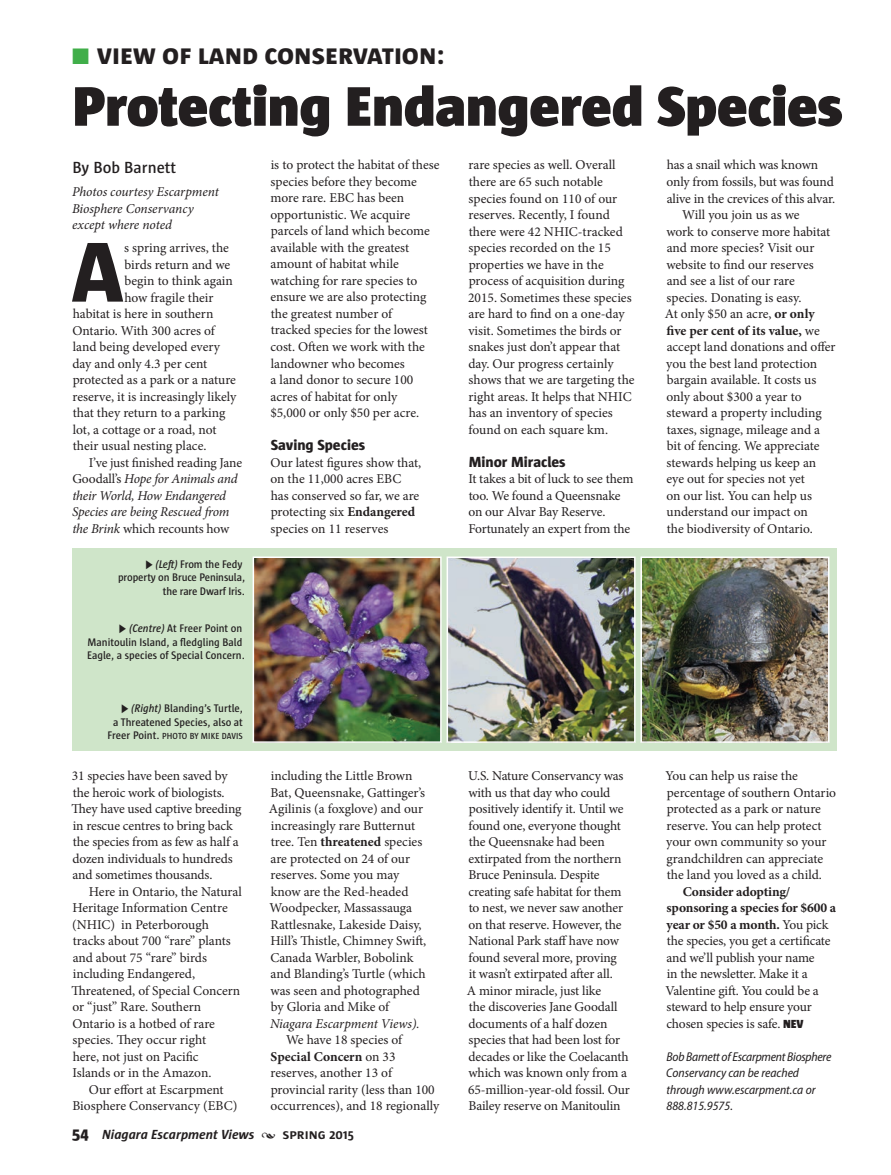
<style>
.page{position:relative;width:891px;height:1175px;background:#fff}
.page>*{position:absolute;margin:0;border:0;box-sizing:border-box;transform-origin:0 0}
.t1{font:800 86.85px "Sun";color:#231f20}
.t2{font:900 57px "Sun";color:#231f20}
.t3{font:800 27px "Sun";color:#231f20}
.t4{font:600 16.5px "Sun";color:#231f20}
.t5{font:800 15px "Sun";color:#231f20}
.t6{font:13.5px/16.5px "Minion Pro";letter-spacing:-.005em;color:#231f20}
.t7{font:italic 13.5px/16.5px "Minion Pro";letter-spacing:-.01em;color:#231f20}
.t8{font:italic 700 13.5px "Sun";color:#231f20}
.t9{font:700 13.5px "Minion Pro";letter-spacing:-.005em;color:#231f20}
.t10{font:italic semi-condensed 12.75px/16.5px "Myriad Pro";color:#231f20}
.t11{font:600 11.25px/13.5px "Sun";color:#231f20;text-align:right;scale:.95 1}
.t12{font:600 9px "Sun";letter-spacing:.015em;color:#231f20;scale:.95 1}
.s1{color:#40ae49}
.s2{font-weight:700}
.s3{font-weight:400}
.s4{font-style:normal}
.s5{font-style:italic}
.s6{font-size:11.25px}
.s7{font-weight:800;font-style:normal;font-size:16.5px}
.s8{font-family:"Minion Pro";font-weight:400;font-style:normal}
.s9{font-family:"Sun";font-weight:900;font-size:12px}
</style>
<div class="page">
<div style="left:72px;top:548px;width:765px;height:203px;background:#cfe5c9"></div>
<img style="left:644px;top:559px;width:183px;height:181px">
<div style="left:641px;top:556px;width:189px;height:187px;border:2px solid #fff"></div>
<img style="left:450px;top:559px;width:183px;height:181px">
<div style="left:447px;top:556px;width:189px;height:187px;border:2px solid #fff"></div>
<img style="left:256px;top:559px;width:183px;height:181px">
<div style="left:253px;top:556px;width:189px;height:187px;border:2px solid #fff"></div>
<h3 class="t3" style="left:72px;top:40px;width:374px"><span class="s1">■</span> View of Land Conservation:</h3>
<h2 class="t2" style="left:72px;top:75px;width:772px">Protecting Endangered Species</h2>
<p class="t4" style="left:72px;top:158px;width:105px">By Bob Barnett</p>
<p class="t7" style="left:72px;top:183px;width:148px">Photos courtesy Escarpment<br>Biosphere Conservancy except where noted</p>
<h1 class="t1" style="left:72px;top:225px;width:54px">A</h1>
<p class="t6" style="left:124px;top:240px;width:106px">s spring arrives, the</p>
<p class="t6" style="left:270px;top:157px;width:171px">is to protect the habitat of these species before they become more rare. EBC has been opportunistic. We acquire parcels of land which become available with the greatest amount of habitat while watching for rare species to ensure we are also protecting the greatest number of<br>tracked species for the lowest cost. Often we work with the landowner who becomes<br>a land donor to secure 100 acres of habitat for only<br>$5,000 or only $50 per acre.</p>
<p class="t5" style="left:271px;top:437px;width:96px">Saving Species</p>
<p class="t6" style="left:270px;top:454px;width:152px">Our latest figures show that, on the 11,000 acres EBC has conserved so far, we are protecting six <span class="s2">Endangered </span>species on 11 reserves</p>
<p class="t6" style="left:468px;top:157px;width:168px">rare species as well. Overall there are 65 such notable species found on 110 of our reserves. Recently, I found there were 42 NHIC-tracked species recorded on the 15 properties we have in the process of acquisition during<br>2015. Sometimes these species are hard to find on a one-day visit. Sometimes the birds or snakes just don’t appear that day. Our progress certainly shows that we are targeting the right areas. It helps that NHIC has an inventory of species found on each square km.</p>
<p class="t5" style="left:469px;top:453px;width:98px">Minor Miracles</p>
<p class="t6" style="left:468px;top:471px;width:167px">It takes a bit of luck to see them too. We found a Queensnake on our Alvar Bay Reserve.<br>Fortunately an expert from the</p>
<p class="t6" style="left:667px;top:157px;width:153px">has a snail which was known</p>
<p class="t6" style="left:666px;top:173px;width:169px">only from fossils, but was found</p>
<p class="t6" style="left:667px;top:190px;width:170px">alive in the crevices of this alvar.</p>
<p class="t6" style="left:682px;top:206px;width:119px">Will you join us as we</p>
<p class="t6" style="left:666px;top:223px;width:165px">work to conserve more habitat</p>
<p class="t6" style="left:667px;top:239px;width:149px">and more species? Visit our</p>
<p class="t6" style="left:666px;top:256px;width:149px">website to find our reserves</p>
<p class="t6" style="left:667px;top:272px;width:130px">and see a list of our rare</p>
<p class="t6" style="left:667px;top:289px;width:136px">species. Donating is easy.</p>
<p class="t6" style="left:665px;top:305px;width:151px">At only $50 an acre, <span class="s2">or only</span></p>
<p class="t9" style="left:666px;top:321px;width:155px">five per cent of its value, <span class="s3">we</span></p>
<p class="t6" style="left:667px;top:338px;width:170px">accept land donations and offer</p>
<p class="t6" style="left:666px;top:355px;width:152px">you the best land protection</p>
<p class="t6" style="left:667px;top:371px;width:151px">bargain available. It costs us</p>
<p class="t6" style="left:666px;top:388px;width:137px">only about $300 a year to</p>
<p class="t6" style="left:667px;top:404px;width:157px">steward a property including</p>
<p class="t6" style="left:667px;top:421px;width:155px">taxes, signage, mileage and a</p>
<p class="t6" style="left:667px;top:437px;width:154px">bit of fencing. We appreciate</p>
<p class="t6" style="left:667px;top:454px;width:151px">stewards helping us keep an</p>
<p class="t6" style="left:666px;top:470px;width:140px">eye out for species not yet</p>
<p class="t6" style="left:666px;top:487px;width:147px">on our list. You can help us</p>
<p class="t6" style="left:667px;top:503px;width:143px">understand our impact on</p>
<p class="t6" style="left:667px;top:520px;width:148px">the biodiversity of Ontario.</p>
<p class="t6" style="left:125px;top:256px;width:107px">birds return and we</p>
<p class="t6" style="left:125px;top:273px;width:110px">begin to think again</p>
<p class="t6" style="left:124px;top:289px;width:91px">how fragile their</p>
<p class="t6" style="left:73px;top:305px;width:142px">habitat is here in southern</p>
<p class="t6" style="left:72px;top:322px;width:144px">Ontario. With 300 acres of</p>
<p class="t6" style="left:73px;top:338px;width:149px">land being developed every</p>
<p class="t6" style="left:72px;top:355px;width:136px">day and only 4.3 per cent</p>
<p class="t6" style="left:73px;top:371px;width:165px">protected as a park or a nature</p>
<p class="t6" style="left:73px;top:388px;width:165px">reserve, it is increasingly likely</p>
<p class="t6" style="left:73px;top:404px;width:154px">that they return to a parking</p>
<p class="t6" style="left:73px;top:421px;width:145px">lot, a cottage or a road, not</p>
<p class="t6" style="left:73px;top:437px;width:135px">their usual nesting place.</p>
<p class="t6" style="left:89px;top:454px;width:155px">I’ve just finished reading Jane</p>
<p class="t7" style="left:72px;top:470px;width:167px"><span class="s4">Goodall’s</span> Hope for Animals and</p>
<p class="t7" style="left:72px;top:487px;width:155px">their World, How Endangered</p>
<p class="t7" style="left:72px;top:503px;width:159px">Species are being Rescued from</p>
<p class="t6" style="left:72px;top:520px;width:159px"><span class="s5">the Brink</span> which recounts how</p>
<p class="t11" style="left:118px;top:557px;width:135px"><span class="s5">(Left)</span> From the Fedy property on Bruce Peninsula, the rare Dwarf Iris.</p>
<p class="t11" style="left:87px;top:622px;width:167px;text-align:left;text-indent:42px"><span class="s5">(Centre)</span> At Freer Point on<br>Manitoulin Island, a fledgling Bald<br>Eagle, a species of Special Concern.</p>
<p class="t11" style="left:113px;top:701px;width:138px"><span class="s5">(Right)</span> Blanding’s Turtle,<br>a Threatened Species, also at</p>
<p class="t12" style="left:107px;top:731px;width:144px"><span class="s6">Freer Point.</span> PHOTO BY MIKE DAVIS</p>
<p class="t6" style="left:71px;top:767px;width:172px">31 species have been saved by the heroic work of biologists.<br>They have used captive breeding in rescue centres to bring back the species from as few as half a dozen individuals to hundreds and sometimes thousands.</p>
<p class="t6" style="left:71px;top:883px;width:172px;text-indent:17px">Here in Ontario, the Natural<br>Heritage Information Centre (NHIC) in Peterborough tracks about 700 “rare” plants and about 75 “rare” birds including Endangered,<br>Threatened, of Special Concern or “just” Rare. Southern<br>Ontario is a hotbed of rare species. They occur right<br>here, not just on Pacific<br>Islands or in the Amazon.</p>
<p class="t6" style="left:72px;top:1081px;width:166px;text-align:center">Our effort at Escarpment<br>Biosphere Conservancy (EBC)</p>
<p class="t6" style="left:269px;top:767px;width:159px">including the Little Brown<br>Bat, Queensnake, Gattinger’s<br>Agilinis (a foxglove) and our increasingly rare Butternut tree. Ten <span class="s2">threatened</span> species are protected on 24 of our reserves. Some you may know are the Red-headed<br>Woodpecker, Massassauga<br>Rattlesnake, Lakeside Daisy,<br>Hill’s Thistle, Chimney Swift,<br>Canada Warbler, Bobolink and Blanding’s Turtle (which was seen and photographed by Gloria and Mike of</p>
<p class="t7" style="left:270px;top:1015px;width:151px">Niagara Escarpment Views).</p>
<p class="t6" style="left:270px;top:1031px;width:170px;text-indent:16px">We have 18 species of<br><span class="s2">Special Concern</span> on 33 reserves, another 13 of provincial rarity (less than 100 occurrences), and 18 regionally</p>
<p class="t8" style="left:72px;top:1126px;width:284px"><span class="s7">54</span> Niagara Escarpment Views <span class="s8">•</span> <span class="s4">spring 2015</span></p>
<p class="t6" style="left:467px;top:767px;width:164px">U.S. Nature Conservancy was with us that day who could positively identify it. Until we found one, everyone thought the Queensnake had been extirpated from the northern<br>Bruce Peninsula. Despite creating safe habitat for them to nest, we never saw another on that reserve. However, the<br>National Park staff have now found several more, proving<br>it wasn’t extirpated after all.<br>A minor miracle, just like<br>the discoveries Jane Goodall documents of a half dozen species that had been lost for decades or like the Coelacanth which was known only from a<br>65-million-year-old fossil. Our<br>Bailey reserve on Manitoulin</p>
<p class="t6" style="left:665px;top:767px;width:172px">You can help us raise the percentage of southern Ontario protected as a park or nature reserve. You can help protect your own community so your grandchildren can appreciate the land you loved as a child.</p>
<p class="t6" style="left:665px;top:883px;width:172px;text-indent:17px"><span class="s2">Consider adopting/ sponsoring a species for $600 a year or $50 a month.</span> You pick the species, you get a certificate and we’ll publish your name<br>in the newsletter. Make it a<br>Valentine gift. You could be a steward to help ensure your chosen species is safe. <span class="s9">NEV</span></p>
<p class="t10" style="left:666px;top:1048px;width:167px">Bob Barnett of Escarpment Biosphere<br>Conservancy can be reached through www.escarpment.ca or<br>888.815.9575.</p>
</div>
